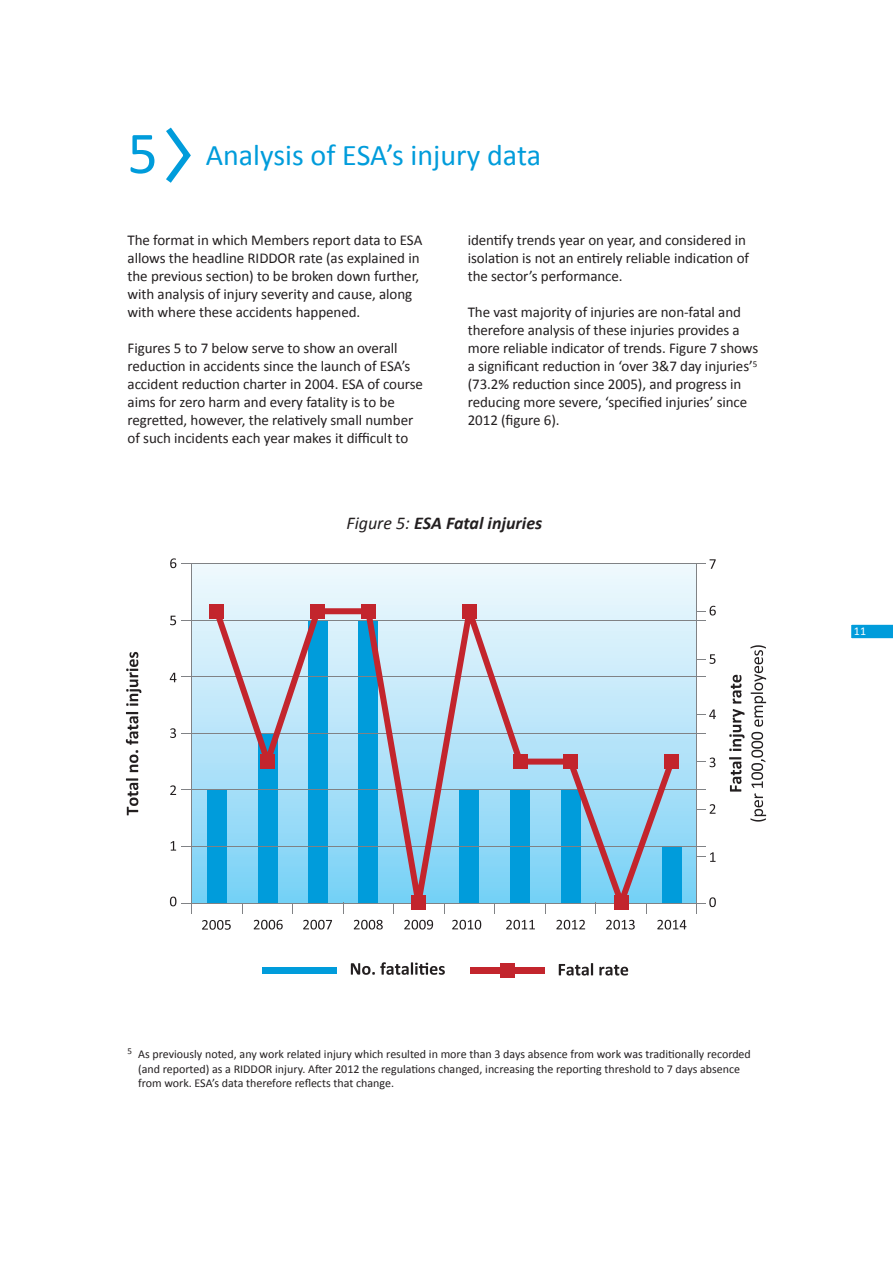
<style>
.page{position:relative;width:893px;height:1263px;background:#fff}
.page>*{position:absolute;margin:0;border:0;box-sizing:border-box;transform-origin:0 0}
.t1{font:30px "Calibri";color:#009cdb}
.t2{font:italic 700 18px "Calibri";color:#231f20}
.t3{font:15px/18px "Calibri";letter-spacing:-.005em;color:#231f20}
.t4{font:12px/14.4px "Calibri";color:#231f20}
.t5{font:12px "Calibri";color:#fff}
.s1{font-size:60px}
.s2{font-weight:400}
</style>
<div class="page">
<svg style="left:166px;top:127px;width:25px;height:56px"></svg>
<svg style="left:851px;top:624px;width:42px;height:15px"></svg>
<svg style="left:126px;top:778px;width:12px;height:37px"></svg>
<svg style="left:126px;top:712px;width:12px;height:60px"></svg>
<svg style="left:126px;top:652px;width:15px;height:54px"></svg>
<svg style="left:202px;top:920px;width:29px;height:10px"></svg>
<svg style="left:170px;top:896px;width:6px;height:10px"></svg>
<svg style="left:171px;top:841px;width:5px;height:10px"></svg>
<svg style="left:170px;top:785px;width:6px;height:10px"></svg>
<svg style="left:170px;top:728px;width:6px;height:10px"></svg>
<svg style="left:170px;top:673px;width:7px;height:9px"></svg>
<svg style="left:170px;top:616px;width:6px;height:9px"></svg>
<svg style="left:170px;top:558px;width:6px;height:10px"></svg>
<svg style="left:709px;top:897px;width:7px;height:10px"></svg>
<svg style="left:709px;top:559px;width:7px;height:10px"></svg>
<svg style="left:254px;top:920px;width:29px;height:9px"></svg>
<svg style="left:303px;top:920px;width:29px;height:9px"></svg>
<svg style="left:354px;top:920px;width:29px;height:9px"></svg>
<svg style="left:404px;top:920px;width:29px;height:9px"></svg>
<svg style="left:452px;top:920px;width:29px;height:9px"></svg>
<svg style="left:506px;top:920px;width:29px;height:9px"></svg>
<svg style="left:556px;top:920px;width:29px;height:9px"></svg>
<svg style="left:606px;top:920px;width:29px;height:9px"></svg>
<svg style="left:657px;top:920px;width:29px;height:9px"></svg>
<svg style="left:351px;top:962px;width:94px;height:13px"></svg>
<div style="left:262px;top:967px;width:75px;height:6px;background:#009cdb"></div>
<svg style="left:559px;top:963px;width:34px;height:12px"></svg>
<svg style="left:599px;top:965px;width:29px;height:10px"></svg>
<div style="left:470px;top:968px;width:74px;height:6px;background:#c3252d"></div>
<img style="left:192px;top:564px;width:504px;height:338px">
<div style="left:208px;top:790px;width:19px;height:113px;background:#009cdb"></div>
<div style="left:662px;top:846px;width:19px;height:57px;background:#009cdb"></div>
<hr style="left:181px;top:902px;width:525px;height:1px;background:#808285">
<hr style="left:181px;top:846px;width:525px;height:1px;background:#808285">
<hr style="left:181px;top:789px;width:525px;height:1px;background:#808285">
<hr style="left:181px;top:733px;width:525px;height:1px;background:#808285">
<hr style="left:181px;top:676px;width:525px;height:1px;background:#808285">
<hr style="left:181px;top:620px;width:525px;height:1px;background:#808285">
<svg style="left:697px;top:606px;width:19px;height:9px"></svg>
<svg style="left:697px;top:654px;width:18px;height:10px"></svg>
<svg style="left:697px;top:709px;width:19px;height:10px"></svg>
<svg style="left:697px;top:757px;width:18px;height:10px"></svg>
<svg style="left:697px;top:804px;width:19px;height:10px"></svg>
<svg style="left:697px;top:852px;width:19px;height:10px"></svg>
<hr style="left:181px;top:563px;width:525px;height:1px;background:#808285">
<hr style="left:191px;top:564px;width:1px;height:349px;background:#808285">
<hr style="left:696px;top:564px;width:1px;height:349px;background:#808285">
<div style="left:210px;top:604px;width:14px;height:14px;background:#c2252d"></div>
<div style="left:310px;top:604px;width:15px;height:14px;background:#c2252d"></div>
<div style="left:361px;top:604px;width:14px;height:14px;background:#c2252d"></div>
<div style="left:411px;top:896px;width:14px;height:14px;background:#c2252d"></div>
<div style="left:462px;top:604px;width:15px;height:14px;background:#c2252d"></div>
<div style="left:500px;top:964px;width:14px;height:14px;background:#c2252d"></div>
<div style="left:614px;top:895px;width:14px;height:15px;background:#c2252d"></div>
<div style="left:664px;top:754px;width:15px;height:15px;background:#c2252d"></div>
<svg style="left:213px;top:608px;width:462px;height:298px;background:#96c8e3"></svg>
<svg style="left:729px;top:757px;width:12px;height:34px"></svg>
<svg style="left:729px;top:709px;width:15px;height:42px"></svg>
<svg style="left:731px;top:675px;width:10px;height:28px"></svg>
<svg style="left:750px;top:645px;width:16px;height:177px"></svg>
<h1 class="t1" style="left:128px;top:136px;width:415px"><span class="s1">5</span> Analysis of ESA’s injury data</h1>
<p class="t3" style="left:128px;top:231px;width:296px">The format in which Members report data to ESA allows the headline RIDDOR rate (as explained in the previous section) to be broken down further, with analysis of injury severity and cause, along with where these accidents happened.</p>
<p class="t3" style="left:128px;top:339px;width:297px">Figures 5 to 7 below serve to show an overall reduction in accidents since the launch of ESA’s accident reduction charter in 2004. ESA of course aims for zero harm and every fatality is to be regretted, however, the relatively small number of such incidents each year makes it difficult to</p>
<p class="t3" style="left:468px;top:231px;width:283px">identify trends year on year, and considered in isolation is not an entirely reliable indication of the sector’s performance.</p>
<p class="t3" style="left:468px;top:303px;width:292px">The vast majority of injuries are non-fatal and therefore analysis of these injuries provides a more reliable indicator of trends. Figure 7 shows a significant reduction in ‘over 3&amp;7 day injuries’<sup>5 </sup>(73.2% reduction since 2005), and progress in reducing more severe, ‘specified injuries’ since 2012 (figure 6).</p>
<p class="t2" style="left:346px;top:512px;width:197px"><span class="s2">Figure 5:</span> ESA Fatal injuries</p>
<p class="t5" style="left:854px;top:623px;width:14px">11</p>
<p class="t4" style="left:138px;top:1047px;width:614px;text-indent:-10px"><sup>5</sup> As previously noted, any work related injury which resulted in more than 3 days absence from work was traditionally recorded (and reported) as a RIDDOR injury. After 2012 the regulations changed, increasing the reporting threshold to 7 days absence from work. ESA’s data therefore reflects that change.</p>
</div>
